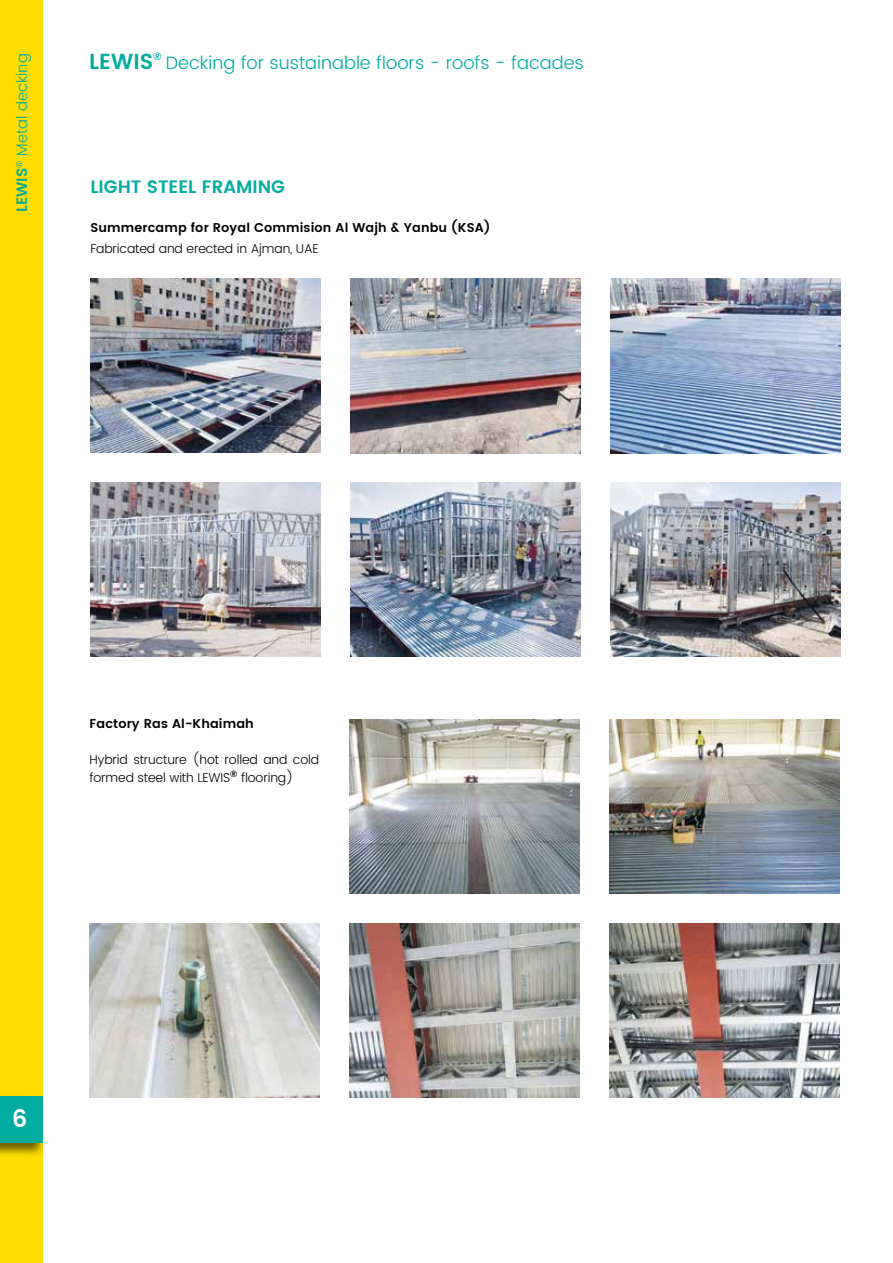
<style>
.page{position:relative;width:893px;height:1263px;background:#fff}
.page>*{position:absolute;margin:0;border:0;box-sizing:border-box;transform-origin:0 0}
.t1{font:600 24px "Poppins";color:#fff}
.t2{font:600 21.75px "Poppins";color:#00aba0}
.t3{font:300 18px "Poppins";color:#00aba0}
.t4{font:600 18px "Poppins";color:#00aba0}
.t5{font:300 15px "Poppins";color:#00aba0}
.t6{font:300 12.75px/18px "Poppins";letter-spacing:-.01em;color:#000}
.t7{font:600 12.75px "Poppins";letter-spacing:.01em;color:#000}
.s1{font-weight:600}
</style>
<div class="page">
<img style="left:90px;top:279px;width:230px;height:174px">
<img style="left:90px;top:483px;width:230px;height:174px">
<img style="left:351px;top:279px;width:229px;height:174px">
<img style="left:351px;top:483px;width:229px;height:174px">
<img style="left:610px;top:279px;width:230px;height:174px">
<img style="left:610px;top:483px;width:230px;height:174px">
<div style="left:0;top:0;width:42px;height:1263px;background:#fd0"></div>
<div style="left:0;top:1095px;width:46px;height:63px;background:#000;opacity:.6"></div>
<div style="left:0;top:1096px;width:43px;height:47px;background:#00aba0"></div>
<img style="left:350px;top:720px;width:230px;height:174px">
<img style="left:90px;top:923px;width:229px;height:174px">
<img style="left:350px;top:923px;width:230px;height:174px">
<img style="left:609px;top:923px;width:230px;height:174px">
<img style="left:609px;top:720px;width:230px;height:174px">
<p class="t5" style="left:11px;top:212px;width:160px;rotate:-90deg"><span class="s1">LEWIS</span><sup>®</sup> Metal decking</p>
<h2 class="t2" style="left:89px;top:45px;width:74px">LEWIS<sup>®</sup></h2>
<h3 class="t3" style="left:166px;top:50px;width:420px">Decking for sustainable floors - roofs - facades</h3>
<h3 class="t4" style="left:90px;top:173px;width:196px">LIGHT STEEL FRAMING</h3>
<p class="t7" style="left:90px;top:218px;width:402px">Summercamp for Royal Commision Al Wajh &amp; Yanbu (KSA)</p>
<p class="t6" style="left:90px;top:240px;width:230px">Fabricated and erected in Ajman, UAE</p>
<p class="t7" style="left:90px;top:714px;width:166px">Factory Ras Al-Khaimah</p>
<p class="t6" style="left:90px;top:751px;width:231px">Hybrid structure (hot rolled and cold formed steel with LEWIS<sup>®</sup> flooring)</p>
<h1 class="t1" style="left:12px;top:1100px;width:17px">6</h1>
</div>
